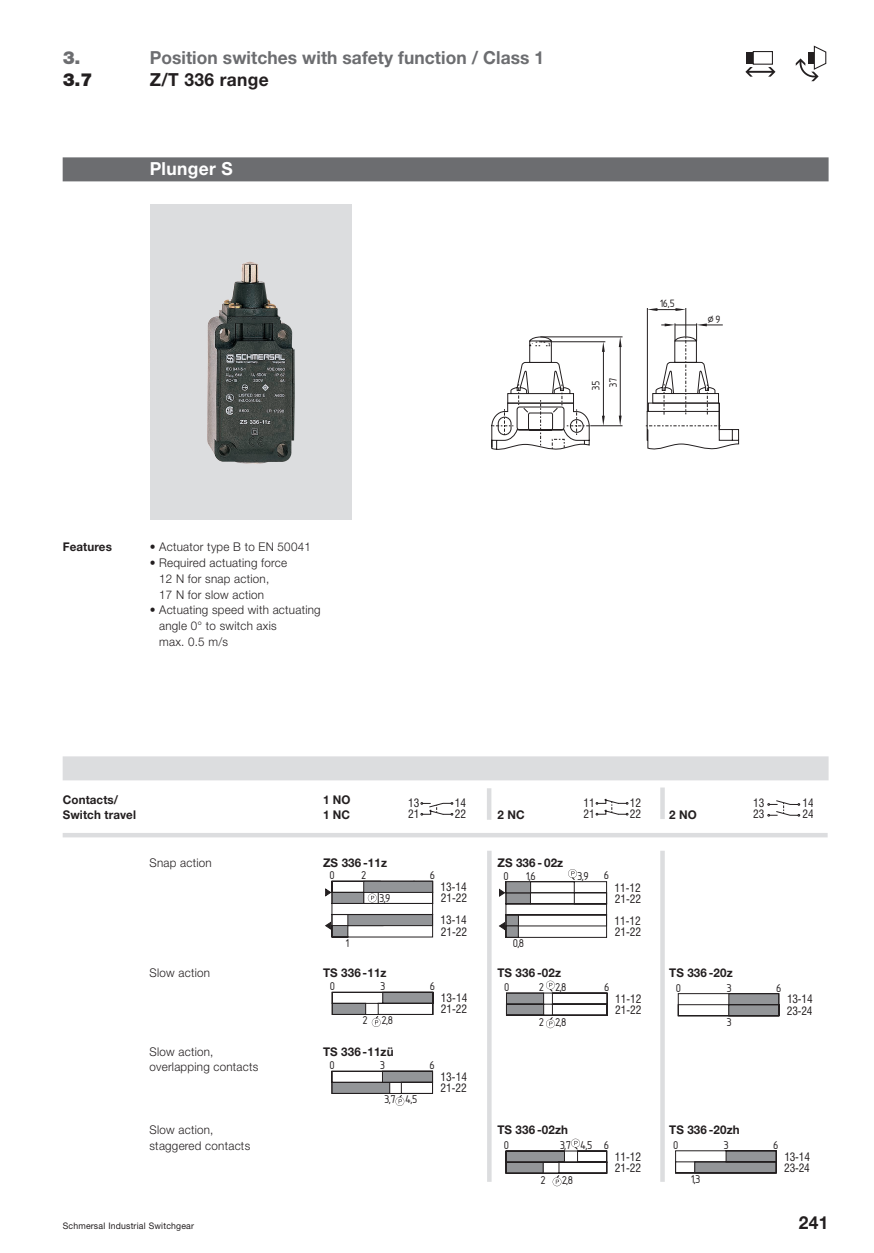
<style>
.page{position:relative;width:874px;height:1253px;background:#fff}
.page>*{position:absolute;margin:0;border:0;box-sizing:border-box;transform-origin:0 0}
.t1{font:700 18px "Helvetica Neue";letter-spacing:.005em;color:#6c6d70;scale:.96 1}
.t2{font:700 18px "Helvetica Neue";letter-spacing:.02em;color:#231f20;scale:.96 1}
.t3{font:700 18px "Helvetica Neue";letter-spacing:.02em;color:#fff;scale:.96 1}
.t4{font:900 18px "Helvetica Neue";color:#231f20}
.t5{font:900 18px "Helvetica Neue";color:#6c6d70}
.t6{font:17.7px "Isonorm 3098";color:#231f20}
.t7{font:17.55px "Isonorm 3098";color:#231f20}
.t8{font:16.65px "Isonorm 3098";color:#231f20}
.t9{font:300 12px/15.8px "Helvetica Neue";letter-spacing:.02em;color:#231f20;scale:.96 1}
.t10{font:700 12px/15.8px "Helvetica Neue";letter-spacing:.01em;color:#231f20;scale:.96 1}
.t11{font:condensed 11.4px/11.2px "Swiss 721 BT";color:#231f20}
.t12{font:9px "Helvetica Neue";letter-spacing:.02em;color:#231f20;scale:.96 1}
</style>
<div class="page">
<svg style="left:491px;top:308px;width:248px;height:142px"></svg>
<div style="left:150px;top:205px;width:201px;height:315px;background:#dcdddf"></div>
<img style="left:207px;top:261px;width:88px;height:203px">
<svg style="left:331px;top:991px;width:102px;height:35px"></svg>
<svg style="left:325px;top:880px;width:108px;height:57px"></svg>
<svg style="left:331px;top:1070px;width:102px;height:35px"></svg>
<svg style="left:420px;top:802px;width:33px;height:13px"></svg>
<svg style="left:677px;top:993px;width:102px;height:23px"></svg>
<svg style="left:506px;top:980px;width:101px;height:48px"></svg>
<svg style="left:675px;top:1150px;width:101px;height:23px"></svg>
<svg style="left:505px;top:1138px;width:102px;height:48px"></svg>
<svg style="left:498px;top:798px;width:301px;height:139px"></svg>
<div style="left:746px;top:52px;width:7px;height:12px;background:#231f20"></div>
<div style="left:752px;top:51px;width:20px;height:14px;border:1px solid #231f20"></div>
<svg style="left:745px;top:67px;width:30px;height:10px"></svg>
<svg style="left:795px;top:45px;width:31px;height:36px"></svg>
<div style="left:63px;top:157px;width:765px;height:24px;background:#6c6d70"></div>
<div style="left:63px;top:756px;width:765px;height:24px;background:#dcdddf"></div>
<hr style="left:487px;top:850px;width:4px;height:331px;background:#dcdddf">
<hr style="left:487px;top:788px;width:4px;height:31px;background:#dcdddf">
<div style="left:63px;top:832px;width:764px;height:5px;background:#dcdddf"></div>
<hr style="left:660px;top:850px;width:4px;height:331px;background:#dcdddf">
<hr style="left:660px;top:787px;width:4px;height:32px;background:#dcdddf">
<h1 class="t5" style="left:63px;top:51px;width:19px">3.</h1>
<h1 class="t4" style="left:63px;top:73px;width:31px">3.7</h1>
<h1 class="t1" style="left:150px;top:51px;width:412px">Position switches with safety function / Class 1</h1>
<h1 class="t2" style="left:150px;top:73px;width:126px">Z/T 336 range</h1>
<h1 class="t3" style="left:150px;top:162px;width:88px">Plunger S</h1>
<h3 class="t8" style="left:584px;top:389px;width:11px;rotate:-90deg">35</h3>
<h3 class="t8" style="left:601px;top:387px;width:11px;rotate:-90deg">37</h3>
<h3 class="t8" style="left:660px;top:291px;width:16px">16,5</h3>
<h3 class="t8" style="left:708px;top:307px;width:14px">¤9</h3>
<p class="t10" style="left:63px;top:540px;width:53px">Features</p>
<p class="t9" style="left:150px;top:540px;width:169px">• Actuator type B to EN 50041</p>
<p class="t9" style="left:159px;top:556px;width:135px;text-indent:-9px">• Required actuating force<br>12 N for snap action,<br>17 N for slow action</p>
<p class="t9" style="left:159px;top:603px;width:170px;text-indent:-9px">• Actuating speed with actuating angle 0° to switch axis<br>max. 0.5 m/s</p>
<p class="t10" style="left:63px;top:792px;width:78px">Contacts/<br>Switch travel</p>
<p class="t9" style="left:149px;top:855px;width:66px">Snap action</p>
<p class="t9" style="left:149px;top:965px;width:64px">Slow action</p>
<p class="t9" style="left:149px;top:1044px;width:115px">Slow action, overlapping contacts</p>
<p class="t9" style="left:149px;top:1123px;width:106px">Slow action, staggered contacts</p>
<p class="t10" style="left:323px;top:792px;width:30px">1 NO<br>1 NC</p>
<p class="t11" style="left:408px;top:797px;width:13px">13<br>21</p>
<p class="t11" style="left:454px;top:797px;width:13px">14<br>22</p>
<p class="t10" style="left:497px;top:808px;width:30px">2 NC</p>
<p class="t11" style="left:583px;top:797px;width:13px">11<br>21</p>
<p class="t11" style="left:629px;top:797px;width:13px">12<br>22</p>
<p class="t10" style="left:669px;top:808px;width:30px">2 NO</p>
<p class="t11" style="left:753px;top:797px;width:13px">13<br>23</p>
<p class="t11" style="left:802px;top:797px;width:13px">14<br>24</p>
<p class="t10" style="left:323px;top:855px;width:68px">ZS 336 -11z</p>
<p class="t10" style="left:497px;top:855px;width:70px">ZS 336 - 02z</p>
<h3 class="t7" style="left:330px;top:862px;width:6px">0</h3>
<h2 class="t6" style="left:362px;top:862px;width:6px">2</h2>
<h2 class="t6" style="left:430px;top:862px;width:6px">6</h2>
<h2 class="t6" style="left:380px;top:885px;width:13px">3,9</h2>
<p class="t11" style="left:440px;top:892px;width:28px">21-22</p>
<p class="t11" style="left:440px;top:925px;width:28px">21-22</p>
<p class="t11" style="left:440px;top:881px;width:28px">13-14</p>
<p class="t11" style="left:440px;top:914px;width:28px">13-14</p>
<h3 class="t7" style="left:504px;top:863px;width:6px">0</h3>
<h2 class="t6" style="left:526px;top:863px;width:11px">1,6</h2>
<h2 class="t6" style="left:604px;top:863px;width:6px">6</h2>
<h2 class="t6" style="left:578px;top:863px;width:13px">3,9</h2>
<p class="t11" style="left:614px;top:881px;width:28px">11-12</p>
<p class="t11" style="left:614px;top:914px;width:28px">11-12</p>
<p class="t11" style="left:614px;top:892px;width:28px">21-22</p>
<p class="t11" style="left:614px;top:926px;width:28px">21-22</p>
<h2 class="t6" style="left:346px;top:930px;width:5px">1</h2>
<h2 class="t6" style="left:513px;top:930px;width:13px">0,8</h2>
<p class="t10" style="left:323px;top:965px;width:68px">TS 336 -11z</p>
<p class="t10" style="left:497px;top:965px;width:68px">TS 336 -02z</p>
<p class="t10" style="left:669px;top:965px;width:68px">TS 336 -20z</p>
<h3 class="t7" style="left:330px;top:973px;width:6px">0</h3>
<h2 class="t6" style="left:381px;top:973px;width:6px">3</h2>
<h2 class="t6" style="left:430px;top:973px;width:6px">6</h2>
<h2 class="t6" style="left:363px;top:1007px;width:6px">2</h2>
<p class="t11" style="left:441px;top:992px;width:28px">13-14<br>21-22</p>
<h3 class="t7" style="left:382px;top:1007px;width:12px">2,8</h3>
<h3 class="t7" style="left:504px;top:974px;width:6px">0</h3>
<h2 class="t6" style="left:539px;top:974px;width:29px">2 2,8</h2>
<h2 class="t6" style="left:604px;top:974px;width:6px">6</h2>
<h2 class="t6" style="left:539px;top:1009px;width:6px">2</h2>
<p class="t11" style="left:615px;top:993px;width:28px">11-12<br>21-22</p>
<h2 class="t6" style="left:555px;top:1009px;width:13px">2,8</h2>
<h3 class="t7" style="left:676px;top:975px;width:6px">0</h3>
<h2 class="t6" style="left:776px;top:975px;width:6px">6</h2>
<h2 class="t6" style="left:726px;top:1009px;width:6px">3</h2>
<h2 class="t6" style="left:726px;top:975px;width:6px">3</h2>
<p class="t11" style="left:786px;top:993px;width:27px">13-14<br>23-24</p>
<p class="t10" style="left:323px;top:1044px;width:75px">TS 336 -11zü</p>
<h3 class="t7" style="left:330px;top:1052px;width:6px">0</h3>
<h2 class="t6" style="left:380px;top:1052px;width:6px">3</h2>
<h2 class="t6" style="left:430px;top:1052px;width:6px">6</h2>
<h2 class="t6" style="left:385px;top:1086px;width:13px">3,7</h2>
<p class="t11" style="left:440px;top:1071px;width:28px">13-14<br>21-22</p>
<h3 class="t7" style="left:406px;top:1086px;width:13px">4,5</h3>
<p class="t10" style="left:497px;top:1123px;width:75px">TS 336 -02zh</p>
<p class="t10" style="left:669px;top:1123px;width:75px">TS 336 -20zh</p>
<h3 class="t7" style="left:504px;top:1132px;width:6px">0</h3>
<h2 class="t6" style="left:560px;top:1132px;width:50px">3,7 4,5 6</h2>
<h2 class="t6" style="left:541px;top:1167px;width:6px">2</h2>
<p class="t11" style="left:614px;top:1150px;width:28px">11-12<br>21-22</p>
<h2 class="t6" style="left:562px;top:1167px;width:13px">2,8</h2>
<h3 class="t7" style="left:673px;top:1132px;width:6px">0</h3>
<h2 class="t6" style="left:773px;top:1132px;width:6px">6</h2>
<h2 class="t6" style="left:691px;top:1166px;width:11px">1,3</h2>
<h2 class="t6" style="left:724px;top:1132px;width:6px">3</h2>
<p class="t11" style="left:784px;top:1150px;width:27px">13-14<br>23-24</p>
<p class="t12" style="left:63px;top:1222px;width:138px">Schmersal Industrial Switchgear</p>
<h1 class="t2" style="left:798px;top:1216px;width:32px">241</h1>
</div>
